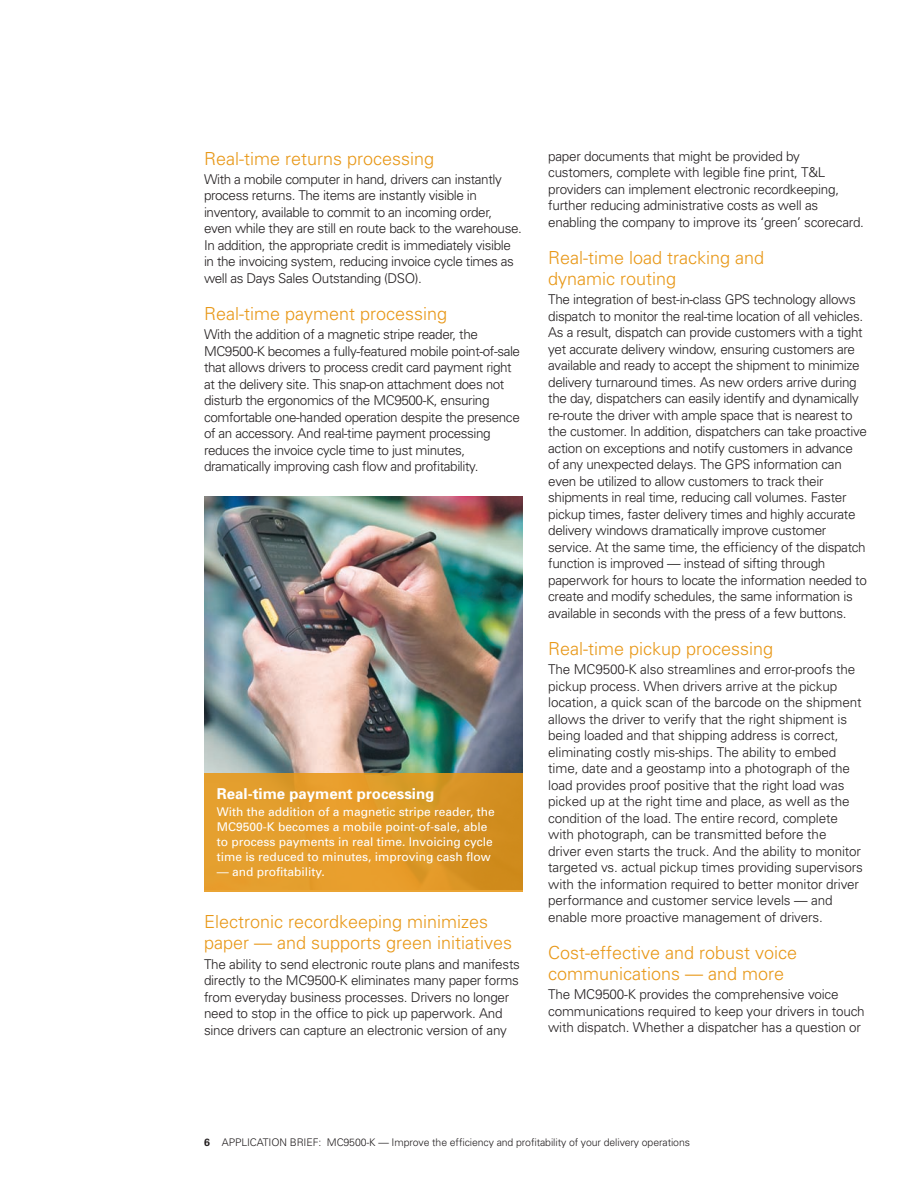
<style>
.page{position:relative;width:918px;height:1188px;background:#fff}
.page>*{position:absolute;margin:0;border:0;box-sizing:border-box;transform-origin:0 0}
.t1{font:300 18px/21px "Univers";color:#e89818}
.t2{font:700 15px "Univers";color:#fff}
.t3{font:300 13.5px/16.5px "Univers";letter-spacing:-.025em;color:#231f20}
.t4{font:12px/15px "Univers";color:#fff}
.t5{font:300 10.5px "Univers";letter-spacing:-.01em;color:#231f20}
.s1{font-weight:700}
</style>
<div class="page">
<img style="left:204px;top:496px;width:319px;height:277px">
<div style="left:204px;top:773px;width:319px;height:119px;background:linear-gradient(to right,#eba432,#d48f1f)"></div>
<h1 class="t1" style="left:204px;top:147px;width:232px">Real-time returns processing</h1>
<p class="t3" style="left:204px;top:170px;width:319px">With a mobile computer in hand, drivers can instantly process returns. The items are instantly visible in inventory, available to commit to an incoming order, even while they are still en route back to the warehouse.<br>In addition, the appropriate credit is immediately visible in the invoicing system, reducing invoice cycle times as well as Days Sales Outstanding (DSO).</p>
<h1 class="t1" style="left:204px;top:303px;width:245px">Real-time payment processing</h1>
<p class="t3" style="left:204px;top:326px;width:318px">With the addition of a magnetic stripe reader, the MC9500-K becomes a fully-featured mobile point-of-sale that allows drivers to process credit card payment right at the delivery site. This snap-on attachment does not disturb the ergonomics of the MC9500-K, ensuring comfortable one-handed operation despite the presence of an accessory. And real-time payment processing reduces the invoice cycle time to just minutes, dramatically improving cash flow and profitability.</p>
<p class="t2" style="left:217px;top:784px;width:219px">Real-time payment processing</p>
<p class="t4" style="left:217px;top:804px;width:279px">With the addition of a magnetic stripe reader, the MC9500-K becomes a mobile point-of-sale, able to process payments in real time. Invoicing cycle time is reduced to minutes, improving cash flow</p>
<p class="t4" style="left:217px;top:864px;width:110px">— and profitability.</p>
<h1 class="t1" style="left:204px;top:911px;width:310px">Electronic recordkeeping minimizes paper — and supports green initiatives</h1>
<p class="t3" style="left:204px;top:955px;width:317px">The ability to send electronic route plans and manifests directly to the MC9500-K eliminates many paper forms from everyday business processes. Drivers no longer need to stop in the office to pick up paperwork. And since drivers can capture an electronic version of any</p>
<p class="t3" style="left:548px;top:148px;width:317px">paper documents that might be provided by customers, complete with legible fine print, T&amp;L providers can implement electronic recordkeeping, further reducing administrative costs as well as enabling the company to improve its ‘green’ scorecard.</p>
<h1 class="t1" style="left:548px;top:247px;width:218px">Real-time load tracking and dynamic routing</h1>
<p class="t3" style="left:548px;top:291px;width:320px">The integration of best-in-class GPS technology allows dispatch to monitor the real-time location of all vehicles.<br>As a result, dispatch can provide customers with a tight yet accurate delivery window, ensuring customers are available and ready to accept the shipment to minimize delivery turnaround times. As new orders arrive during the day, dispatchers can easily identify and dynamically re-route the driver with ample space that is nearest to the customer. In addition, dispatchers can take proactive action on exceptions and notify customers in advance of any unexpected delays. The GPS information can even be utilized to allow customers to track their shipments in real time, reducing call volumes. Faster pickup times, faster delivery times and highly accurate delivery windows dramatically improve customer service. At the same time, the efficiency of the dispatch function is improved — instead of sifting through paperwork for hours to locate the information needed to create and modify schedules, the same information is available in seconds with the press of a few buttons.</p>
<h1 class="t1" style="left:548px;top:638px;width:227px">Real-time pickup processing</h1>
<p class="t3" style="left:548px;top:661px;width:316px">The MC9500-K also streamlines and error-proofs the pickup process. When drivers arrive at the pickup location, a quick scan of the barcode on the shipment allows the driver to verify that the right shipment is being loaded and that shipping address is correct, eliminating costly mis-ships. The ability to embed time, date and a geostamp into a photograph of the load provides proof positive that the right load was picked up at the right time and place, as well as the condition of the load. The entire record, complete with photograph, can be transmitted before the driver even starts the truck. And the ability to monitor targeted vs. actual pickup times providing supervisors with the information required to better monitor driver performance and customer service levels — and enable more proactive management of drivers.</p>
<h1 class="t1" style="left:548px;top:942px;width:251px">Cost-effective and robust voice communications — and more</h1>
<p class="t3" style="left:548px;top:986px;width:318px">The MC9500-K provides the comprehensive voice communications required to keep your drivers in touch with dispatch. Whether a dispatcher has a question or</p>
<p class="t5" style="left:204px;top:1136px;width:56px"><span class="s1">6</span> Appli catio</p>
<p class="t5" style="left:279px;top:1136px;width:412px">n BRIEF: MC9500-K — Improve the efficiency and profitability of your delivery operations</p>
</div>
